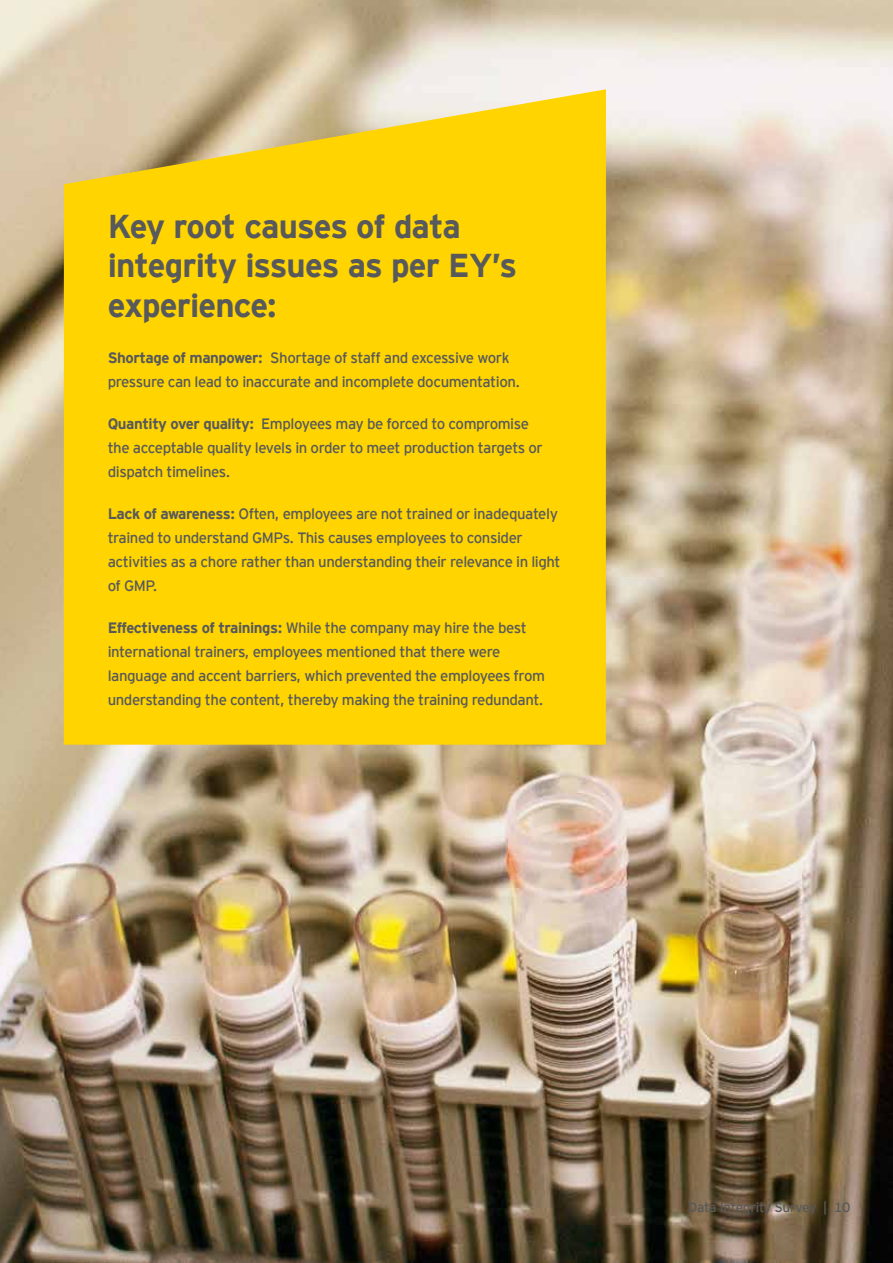
<style>
.page{position:relative;width:893px;height:1263px;background:#fff}
.page>*{position:absolute;margin:0;border:0;box-sizing:border-box;transform-origin:0 0}
.t1{font:700 33px/39.6px "EY Interstate";letter-spacing:-.03em;color:#58595b}
.t2{font:15px/24px "EY Interstate";letter-spacing:-.03em;color:#58595b}
.t3{font:13.5px "EY Interstate";letter-spacing:-.02em;color:#58595b}
.s1{font-weight:700}
</style>
<div class="page">
<img style="left:0;top:0;width:893px;height:1263px">
<svg style="left:64px;top:89px;width:542px;height:656px;fill:#ffd400"></svg>
<h1 class="t1" style="left:108px;top:204px;width:411px">Key root causes of data integrity issues as per EY’s experience:</h1>
<p class="t2" style="left:108px;top:344px;width:414px"><span class="s1">Shortage of manpower:</span> Shortage of staff and excessive work pressure can lead to inaccurate and incomplete documentation.</p>
<p class="t2" style="left:108px;top:410px;width:437px"><span class="s1">Quantity over quality:</span> Employees may be forced to compromise the acceptable quality levels in order to meet production targets or dispatch timelines.</p>
<p class="t2" style="left:108px;top:500px;width:454px"><span class="s1">Lack of awareness:</span> Often, employees are not trained or inadequately trained to understand GMPs. This causes employees to consider activities as a chore rather than understanding their relevance in light of GMP.</p>
<p class="t2" style="left:108px;top:614px;width:439px"><span class="s1">Effectiveness of trainings:</span> While the company may hire the best international trainers, employees mentioned that there were language and accent barriers, which prevented the employees from understanding the content, thereby making the training redundant.</p>
<p class="t3" style="left:688px;top:1198px;width:164px">Data Integrity Survey | 10</p>
</div>
